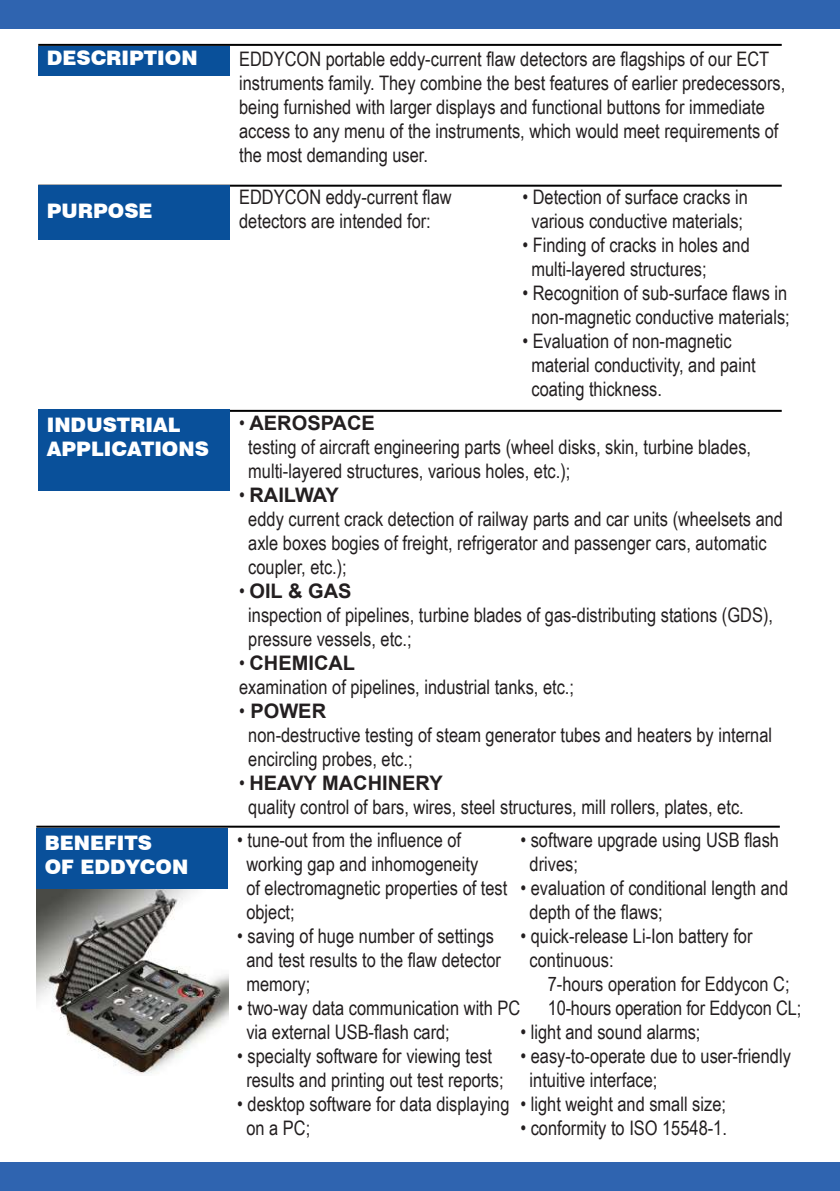
<style>
.page{position:relative;width:840px;height:1191px;background:#fff}
.page>*{position:absolute;margin:0;border:0;box-sizing:border-box;transform-origin:0 0}
.t1{font:20px/24px "Arial Narrow";color:#231f20}
.t2{font:900 20px/24px "Swiss 721 BT";color:#fff}
.t3{font:700 20px "Arial";color:#231f20}
.t4{font:700 20px "Arial";letter-spacing:-.03em;color:#231f20}
.s1{font-family:"Arial Narrow";font-weight:400}
</style>
<div class="page">
<hr style="left:38px;top:44px;width:743px;height:2px;background:#000">
<hr style="left:38px;top:185px;width:743px;height:2px;background:#000">
<hr style="left:38px;top:410px;width:743px;height:2px;background:#000">
<hr style="left:36px;top:825px;width:743px;height:2px;background:#000">
<div style="left:38px;top:46px;width:192px;height:30px;background:#09509a"></div>
<div style="left:38px;top:185px;width:192px;height:54px;background:#09509a"></div>
<div style="left:38px;top:410px;width:192px;height:81px;background:#09509a"></div>
<div style="left:36px;top:827px;width:192px;height:62px;background:#09509a"></div>
<img style="left:36px;top:889px;width:192px;height:185px">
<div style="left:0;top:0;width:839px;height:28px;background:#2f64b0"></div>
<div style="left:0;top:1162px;width:839px;height:29px;background:#2f64b0"></div>
<p class="t2" style="left:47px;top:46px;width:152px">DESCRIPTION</p>
<p class="t2" style="left:47px;top:199px;width:107px">PURPOSE</p>
<p class="t2" style="left:47px;top:413px;width:164px">INDUSTRIAL<br>APPLICATIONS</p>
<p class="t2" style="left:45px;top:831px;width:145px">BENEFITS<br>OF EDDYCON</p>
<p class="t1" style="left:239px;top:46px;width:547px">EDDYCON portable eddy-current flaw detectors are flagships of our ECT instruments family. They combine the best features of earlier predecessors, being furnished with larger displays and functional buttons for immediate access to any menu of the instruments, which would meet requirements of the most demanding user.</p>
<p class="t1" style="left:239px;top:184px;width:214px">EDDYCON eddy-current flaw detectors are intended for:</p>
<p class="t1" style="left:522px;top:184px;width:227px;text-align:center">• Detection of surface cracks in various conductive materials;</p>
<p class="t1" style="left:531px;top:232px;width:220px;text-indent:-9px">• Finding of cracks in holes and multi-layered structures;</p>
<p class="t1" style="left:522px;top:280px;width:269px;text-align:center">• Recognition of sub-surface flaws in non-magnetic conductive materials;</p>
<p class="t1" style="left:531px;top:328px;width:225px;text-indent:-9px">• Evaluation of non-magnetic material conductivity, and paint coating thickness.</p>
<p class="t3" style="left:239px;top:408px;width:137px"><span class="s1">•</span> AEROSPACE</p>
<p class="t1" style="left:248px;top:434px;width:504px">testing of aircraft engineering parts (wheel disks, skin, turbine blades, multi-layered structures, various holes, etc.);</p>
<p class="t4" style="left:239px;top:480px;width:101px"><span class="s1">•</span> RAILWAY</p>
<p class="t1" style="left:248px;top:506px;width:536px">eddy current crack detection of railway parts and car units (wheelsets and axle boxes bogies of freight, refrigerator and passenger cars, automatic coupler, etc.);</p>
<p class="t3" style="left:239px;top:576px;width:114px"><span class="s1">•</span> OIL &amp; GAS</p>
<p class="t1" style="left:248px;top:602px;width:526px">inspection of pipelines, turbine blades of gas-distributing stations (GDS), pressure vessels, etc.;</p>
<p class="t3" style="left:239px;top:648px;width:117px"><span class="s1">•</span> CHEMICAL</p>
<p class="t1" style="left:239px;top:674px;width:336px">examination of pipelines, industrial tanks, etc.;</p>
<p class="t3" style="left:239px;top:696px;width:88px"><span class="s1">•</span> POWER</p>
<p class="t1" style="left:248px;top:722px;width:525px">non-destructive testing of steam generator tubes and heaters by internal encircling probes, etc.;</p>
<p class="t3" style="left:239px;top:768px;width:205px"><span class="s1">•</span> HEAVY MACHINERY</p>
<p class="t1" style="left:248px;top:794px;width:496px">quality control of bars, wires, steel structures, mill rollers, plates, etc.</p>
<p class="t1" style="left:246px;top:827px;width:262px;text-indent:-9px">• tune-out from the influence of working gap and inhomogeneity<br>of electromagnetic properties of test object;</p>
<p class="t1" style="left:246px;top:923px;width:256px;text-indent:-9px">• saving of huge number of settings and test results to the flaw detector memory;</p>
<p class="t1" style="left:246px;top:995px;width:275px;text-indent:-9px">• two-way data communication with PC via external USB-flash card;</p>
<p class="t1" style="left:237px;top:1043px;width:268px;text-align:center">• specialty software for viewing test results and printing out test reports;</p>
<p class="t1" style="left:246px;top:1091px;width:264px;text-indent:-9px">• desktop software for data displaying on a PC;</p>
<p class="t1" style="left:529px;top:827px;width:251px;text-indent:-9px">• software upgrade using USB flash drives;</p>
<p class="t1" style="left:529px;top:875px;width:260px;text-indent:-9px">• evaluation of conditional length and depth of the flaws;</p>
<p class="t1" style="left:529px;top:923px;width:224px;text-indent:-9px">• quick-release Li-Ion battery for continuous:</p>
<p class="t1" style="left:547px;top:971px;width:255px">7-hours operation for Eddycon C;<br>10-hours operation for Eddycon CL;</p>
<p class="t1" style="left:520px;top:1019px;width:181px">• light and sound alarms;</p>
<p class="t1" style="left:529px;top:1043px;width:262px;text-indent:-9px">• easy-to-operate due to user-friendly intuitive interface;</p>
<p class="t1" style="left:520px;top:1091px;width:207px">• light weight and small size;</p>
<p class="t1" style="left:520px;top:1115px;width:208px">• conformity to ISO 15548-1.</p>
</div>
